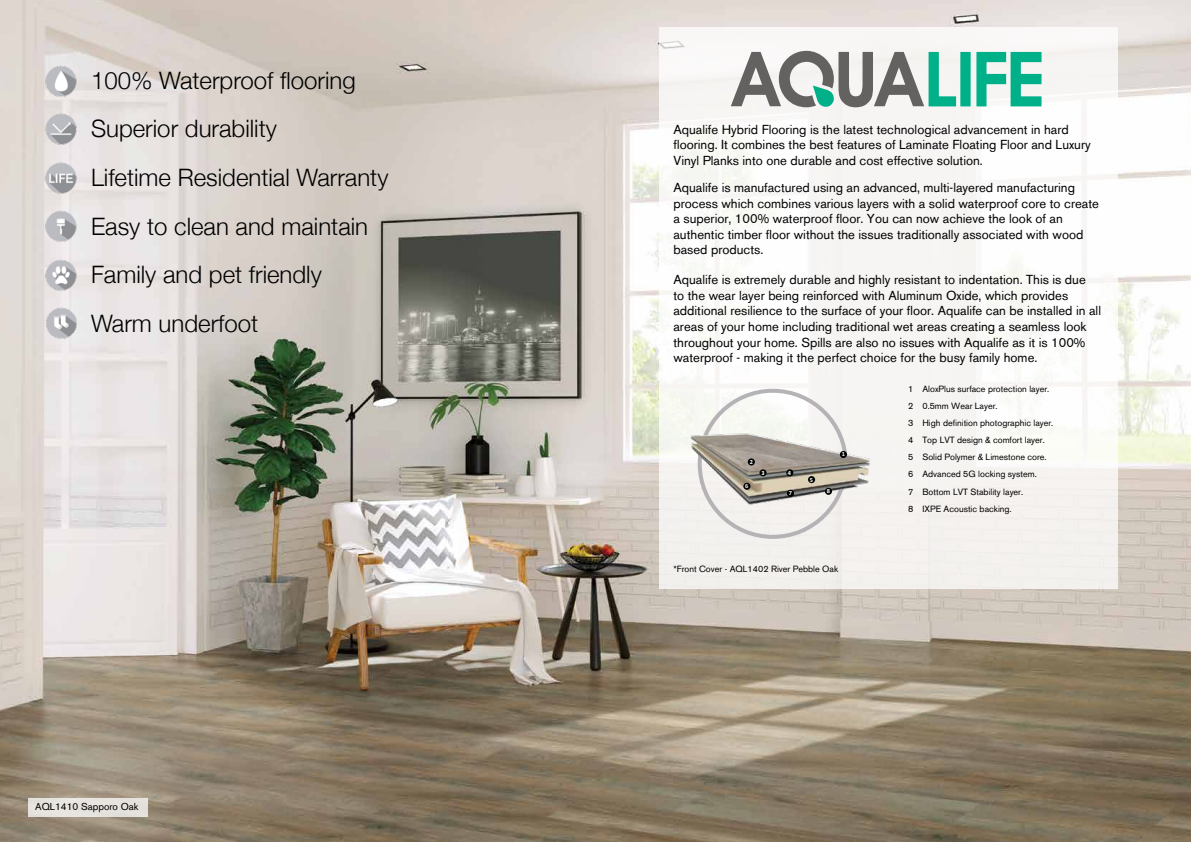
<style>
.page{position:relative;width:1191px;height:842px;background:#fff}
.page>*{position:absolute;margin:0;border:0;box-sizing:border-box;transform-origin:0 0}
.t1{font:300 24px/48.6px "Helvetica Neue";color:#000}
.t2{font:13px/15.6px "Akzidenz Grotesk BE";color:#000}
.t3{font:10px "Akzidenz Grotesk BE";color:#000}
.t4{font:9px/17.1px "Akzidenz Grotesk BE";color:#000}
.t5{font:700 6.4px "Calibri";color:#fff}
</style>
<div class="page">
<img style="left:0;top:0;width:1191px;height:842px">
<div style="left:659px;top:27px;width:459px;height:562px;background:#f7f6f4"></div>
<svg style="left:731px;top:50px;width:226px;height:58px"></svg>
<div style="left:960px;top:52px;width:10px;height:54px;border:5px solid #00b089"></div>
<svg style="left:976px;top:51px;width:68px;height:56px"></svg>
<img style="left:42px;top:63px;width:37px;height:37px">
<img style="left:42px;top:111px;width:37px;height:37px">
<img style="left:42px;top:160px;width:37px;height:37px">
<img style="left:42px;top:208px;width:37px;height:37px">
<img style="left:42px;top:257px;width:37px;height:37px">
<img style="left:42px;top:305px;width:37px;height:37px">
<div style="left:28px;top:798px;width:119px;height:18px;background:#e6e3de"></div>
<img style="left:685px;top:392px;width:197px;height:163px">
<div style="left:743px;top:483px;width:7px;height:7px;background:#000101;border-radius:50%"></div>
<div style="left:808px;top:476px;width:7px;height:7px;background:#000101;border-radius:50%"></div>
<div style="left:840px;top:451px;width:7px;height:7px;background:#000101;border-radius:50%"></div>
<div style="left:786px;top:469px;width:7px;height:7px;background:#000101;border-radius:50%"></div>
<div style="left:759px;top:469px;width:7px;height:7px;background:#000101;border-radius:50%"></div>
<div style="left:748px;top:458px;width:7px;height:7px;background:#000101;border-radius:50%"></div>
<div style="left:787px;top:490px;width:7px;height:7px;background:#000101;border-radius:50%"></div>
<div style="left:825px;top:488px;width:7px;height:7px;background:#000101;border-radius:50%"></div>
<h1 class="t1" style="left:91px;top:54px;width:299px">100% Waterproof flooring<br>Superior durability<br>Lifetime Residential Warranty<br>Easy to clean and maintain<br>Family and pet friendly<br>Warm underfoot</h1>
<p class="t3" style="left:35px;top:803px;width:105px">AQL1410 Sapporo Oak</p>
<p class="t2" style="left:673px;top:123px;width:419px">Aqualife Hybrid Flooring is the latest technological advancement in hard flooring. It combines the best features of Laminate Floating Floor and Luxury<br>Vinyl Planks into one durable and cost effective solution.</p>
<p class="t2" style="left:673px;top:181px;width:427px">Aqualife is manufactured using an advanced, multi-layered manufacturing process which combines various layers with a solid waterproof core to create a superior, 100% waterproof floor. You can now achieve the look of an authentic timber floor without the issues traditionally associated with wood based products.</p>
<p class="t2" style="left:673px;top:273px;width:429px">Aqualife is extremely durable and highly resistant to indentation. This is due<br>to the wear layer being reinforced with Aluminum Oxide, which provides additional resilience to the surface of your floor. Aqualife can be installed in all areas of your home including traditional wet areas creating a seamless look throughout your home. Spills are also no issues with Aqualife as it is 100% waterproof - making it the perfect choice for the busy family home.</p>
<p class="t5" style="left:749px;top:458px;width:5px">2</p>
<p class="t5" style="left:745px;top:482px;width:5px">6</p>
<p class="t5" style="left:761px;top:469px;width:5px">3</p>
<p class="t5" style="left:788px;top:469px;width:5px">4</p>
<p class="t5" style="left:810px;top:476px;width:5px">5</p>
<p class="t5" style="left:788px;top:489px;width:5px">7</p>
<p class="t5" style="left:826px;top:487px;width:5px">8</p>
<p class="t5" style="left:841px;top:450px;width:5px">1</p>
<p class="t4" style="left:673px;top:562px;width:166px">*Front Cover - AQL1402 River Pebble Oak</p>
<p class="t4" style="left:908px;top:381px;width:147px">1 AloxPlus surface protection layer.<br>2 0.5mm Wear Layer.<br>3 High definition photographic layer.<br>4 Top LVT design &amp; comfort layer.<br>5 Solid Polymer &amp; Limestone core.<br>6 Advanced 5G locking system.<br>7 Bottom LVT Stability layer.<br>8 IXPE Acoustic backing.</p>
</div>
